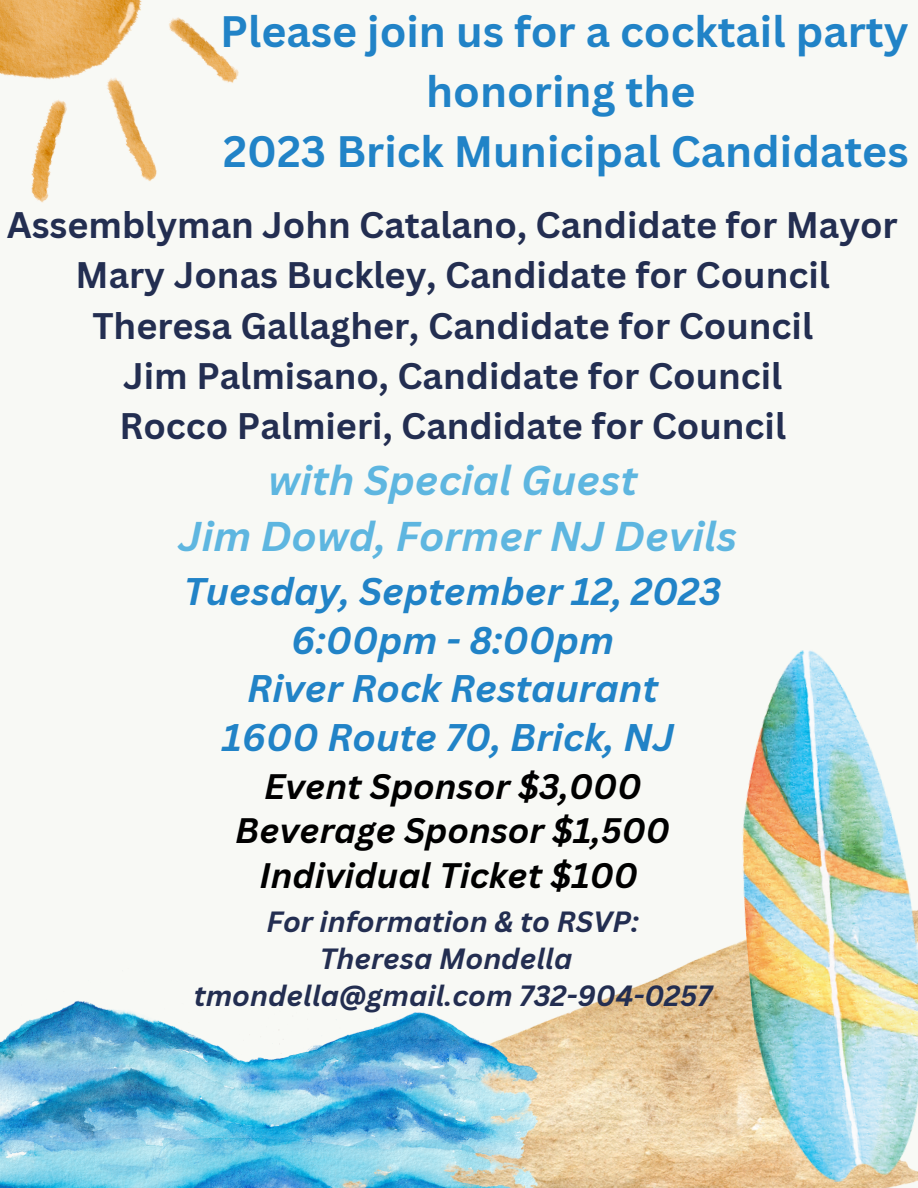
<style>
.page{position:relative;width:918px;height:1188px;background:#f8f9f5}
.page>*{position:absolute;margin:0;border:0;box-sizing:border-box;transform-origin:0 0}
.t1{font:700 42.9px/59.7px "Canva Sans";color:#2183c7;text-align:center}
.t2{font:italic 700 40.5px "Canva Sans";color:#5eb6e0}
.t3{font:italic 700 37.5px "Canva Sans";color:#2183c7}
.t4{font:700 36px "Canva Sans";color:#232e51}
.t5{font:italic 700 34.5px "Canva Sans";color:#000}
.t6{font:italic 700 28.5px "Canva Sans";color:#232e51}
</style>
<div class="page">
<img style="left:547px;top:948px;width:176px;height:240px">
<img style="left:0;top:1000px;width:547px;height:188px">
<img style="left:723px;top:650px;width:195px;height:538px">
<img style="left:0;top:0;width:239px;height:203px">
<p class="t1" style="left:220px;top:1px;width:690px">Please join us for a cocktail party honoring the</p>
<p class="t1" style="left:223px;top:120px;width:687px">2023 Brick Municipal Candidates</p>
<p class="t4" style="left:7px;top:199px;width:893px">Assemblyman John Catalano, Candidate for Mayor</p>
<p class="t4" style="left:76px;top:250px;width:756px">Mary Jonas Buckley, Candidate for Council</p>
<p class="t4" style="left:92px;top:300px;width:722px">Theresa Gallagher, Candidate for Council</p>
<p class="t4" style="left:123px;top:351px;width:661px">Jim Palmisano, Candidate for Council</p>
<p class="t4" style="left:119px;top:401px;width:668px">Rocco Palmieri, Candidate for Council</p>
<p class="t2" style="left:268px;top:451px;width:370px">with Special Guest</p>
<p class="t2" style="left:178px;top:508px;width:560px">Jim Dowd, Former NJ Devils</p>
<p class="t3" style="left:184px;top:565px;width:539px">Tuesday, September 12, 2023</p>
<p class="t3" style="left:291px;top:614px;width:324px">6:00pm - 8:00pm</p>
<p class="t3" style="left:247px;top:662px;width:412px">River Rock Restaurant</p>
<p class="t3" style="left:222px;top:711px;width:454px">1600 Route 70, Brick, NJ</p>
<p class="t5" style="left:264px;top:762px;width:379px">Event Sponsor $3,000</p>
<p class="t5" style="left:235px;top:806px;width:436px">Beverage Sponsor $1,500</p>
<p class="t5" style="left:259px;top:851px;width:380px">Individual Ticket $100</p>
<p class="t6" style="left:267px;top:902px;width:374px">For information &amp; to RSVP:</p>
<p class="t6" style="left:320px;top:939px;width:254px">Theresa Mondella</p>
<p class="t6" style="left:194px;top:976px;width:519px">tmondella@gmail.com 732-904-0257</p>
</div>
